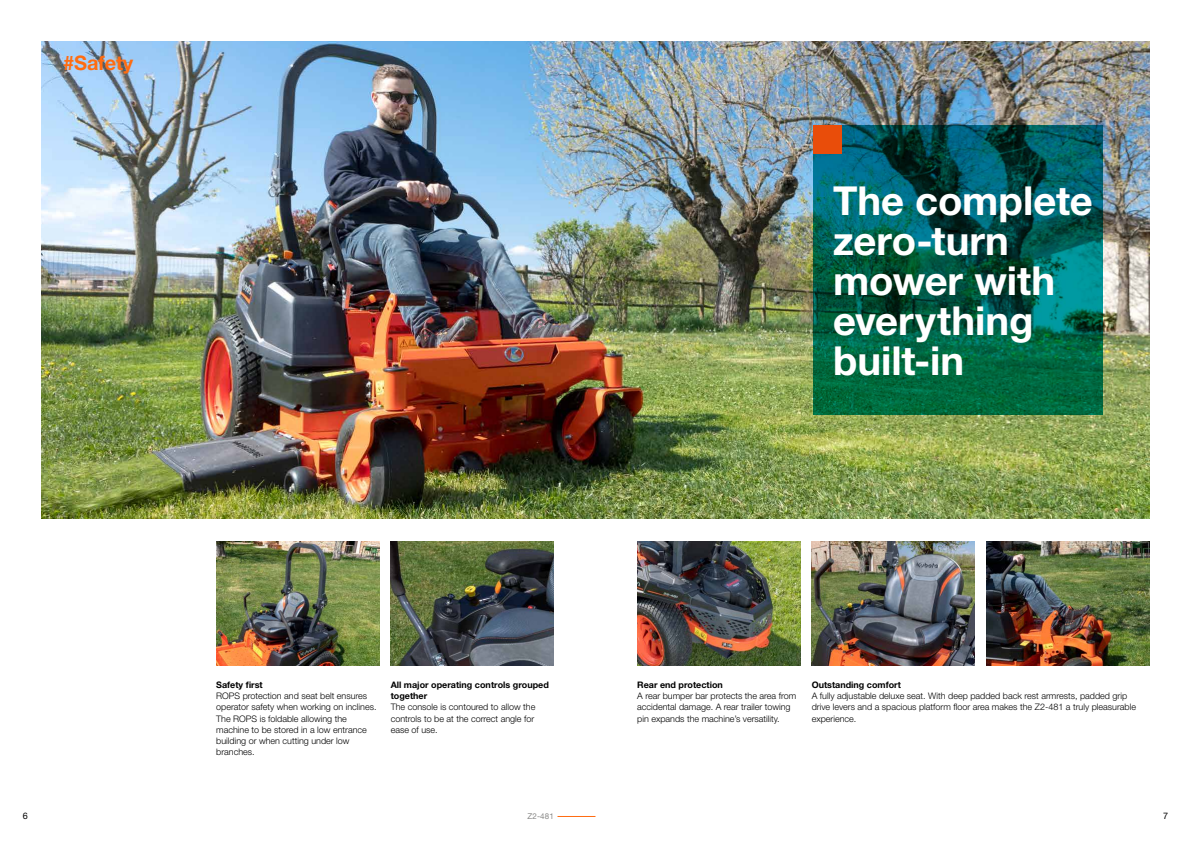
<style>
.page{position:relative;width:1191px;height:842px;background:#fff}
.page>*{position:absolute;margin:0;border:0;box-sizing:border-box;transform-origin:0 0}
.t1{font:700 40px/40px "Helvetica Neue LT Pro";color:#fff}
.t2{font:700 20px "Helvetica Neue LT Pro";letter-spacing:-.01em;color:#ff6c11}
.t3{font:300 9px/11.2px "Helvetica Neue LT Pro";color:#000}
.t4{font:700 9px/11.2px "Helvetica Neue LT Pro";color:#000}
.t5{font:9px "Helvetica Neue LT Pro";color:#000}
.t6{font:8px "Helvetica Neue LT Pro";color:#878786}
</style>
<div class="page">
<hr style="left:557px;top:816px;width:38px;height:1px;background:#ff6c11">
<img style="left:42px;top:42px;width:1107px;height:477px">
<svg style="left:813px;top:125px;width:289px;height:289px;background:#005c4e"></svg>
<div style="left:813px;top:125px;width:28px;height:29px;background:#e94d0a"></div>
<img style="left:391px;top:541px;width:163px;height:124px">
<img style="left:216px;top:541px;width:163px;height:124px">
<img style="left:637px;top:541px;width:163px;height:124px">
<img style="left:811px;top:541px;width:163px;height:124px">
<img style="left:986px;top:541px;width:163px;height:124px">
<h2 class="t2" style="left:63px;top:50px;width:71px">#Safety</h2>
<h1 class="t1" style="left:833px;top:180px;width:261px">The complete zero-turn mower with everything built-in</h1>
<p class="t4" style="left:216px;top:679px;width:48px">Safety first</p>
<p class="t3" style="left:216px;top:690px;width:162px">ROPS protection and seat belt ensures operator safety when working on inclines.<br>The ROPS is foldable allowing the machine to be stored in a low entrance building or when cutting under low branches.</p>
<p class="t4" style="left:391px;top:679px;width:160px">All major operating controls grouped together</p>
<p class="t3" style="left:391px;top:701px;width:146px">The console is contoured to allow the controls to be at the correct angle for ease of use.</p>
<p class="t4" style="left:637px;top:679px;width:87px">Rear end protection</p>
<p class="t3" style="left:637px;top:690px;width:161px">A rear bumper bar protects the area from accidental damage. A rear trailer towing pin expands the machine’s versatility.</p>
<p class="t4" style="left:811px;top:679px;width:91px">Outstanding comfort</p>
<p class="t3" style="left:811px;top:690px;width:326px">A fully adjustable deluxe seat. With deep padded back rest armrests, padded grip drive levers and a spacious platform floor area makes the Z2-481 a truly pleasurable experience.</p>
<p class="t5" style="left:23px;top:811px;width:7px">6</p>
<p class="t6" style="left:527px;top:812px;width:28px">Z2-481</p>
<p class="t5" style="left:1163px;top:811px;width:7px">7</p>
</div>
